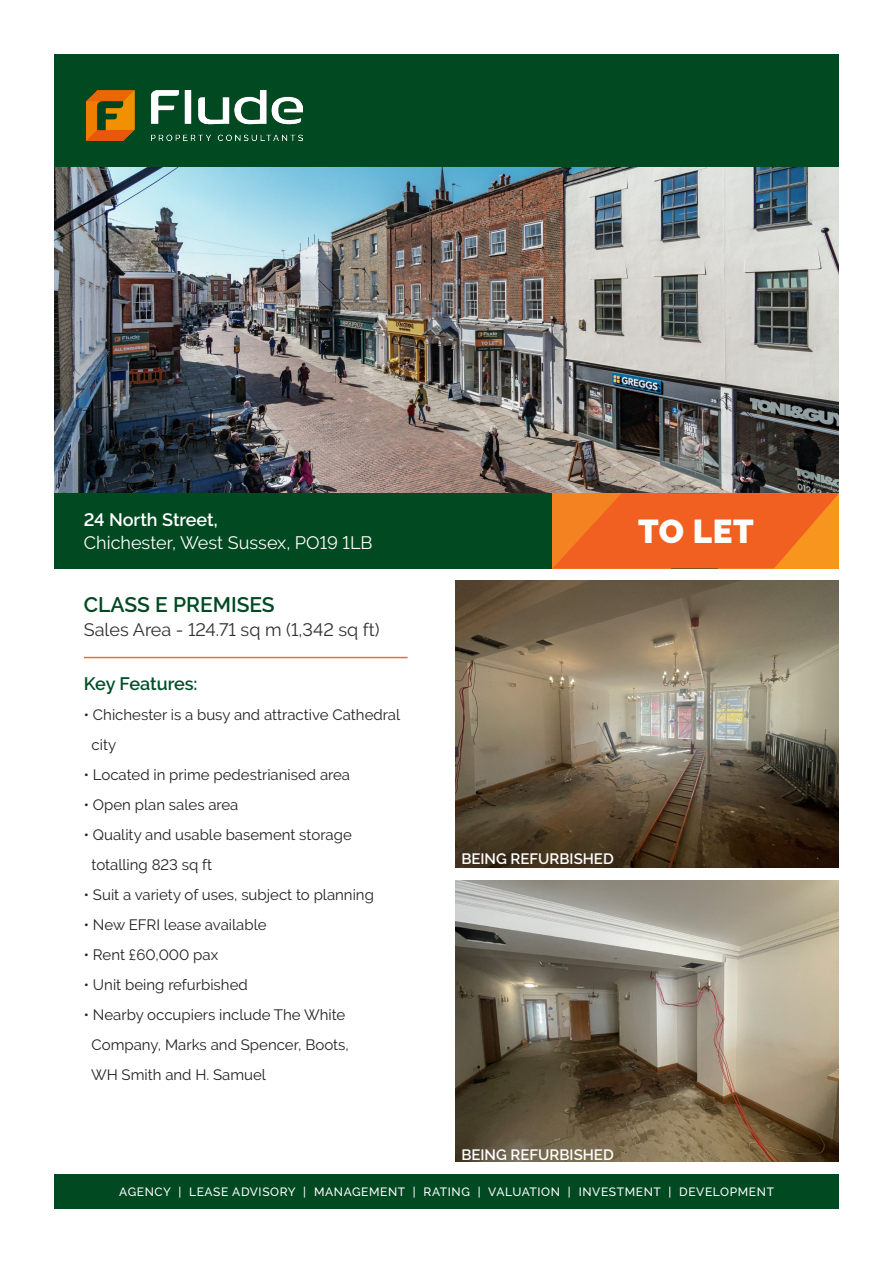
<style>
.page{position:relative;width:893px;height:1263px;background:#fff}
.page>*{position:absolute;margin:0;border:0;box-sizing:border-box;transform-origin:0 0}
.t1{font:900 33px "Raleway";color:#fff}
.Flude_-_Main_Header{font:600 21px "Raleway";color:#004921}
.Flude_-_Tagline_Text{font:18px "Raleway";color:#312f30}
.t2{font:18px "Raleway";color:#fff}
.t3{font:600 18px "Raleway";color:#fff}
.Flude_-_Tagline_Text-2{font:600 18px "Raleway";letter-spacing:-.005em;color:#004f28}
.Flude_-_Standard_Paragraph_Text{font:15px "Raleway";color:#231f20}
.t4{font:600 15px "Raleway";color:#fff}
.t5{font:500 12px "Raleway";letter-spacing:.05em;color:#fff}
</style>
<div class="page">
<img style="left:455px;top:880px;width:384px;height:282px">
<img style="left:455px;top:581px;width:384px;height:287px">
<img style="left:54px;top:166px;width:785px;height:327px">
<div style="left:54px;top:493px;width:785px;height:75px;background:#004921"></div>
<hr style="left:84px;top:657px;width:324px;height:1px;background:#f36e21">
<div style="left:54px;top:1175px;width:785px;height:34px;background:#004921"></div>
<div style="left:54px;top:54px;width:785px;height:112px;background:#004921"></div>
<img style="left:87px;top:90px;width:216px;height:51px">
<svg style="left:552px;top:493px;width:287px;height:75px;background:#f26a20"></svg>
<p class="t3" style="left:84px;top:510px;width:135px">24 North Street,</p>
<p class="t2" style="left:84px;top:532px;width:290px">Chichester, West Sussex, PO19 1LB</p>
<p class="Flude_-_Main_Header" style="left:84px;top:593px;width:192px">CLASS E PREMISES</p>
<p class="Flude_-_Tagline_Text" style="left:84px;top:619px;width:297px">Sales Area - 124.71 sq m (1,342 sq ft)</p>
<p class="Flude_-_Tagline_Text-2" style="left:84px;top:673px;width:115px">Key Features:</p>
<p class="Flude_-_Standard_Paragraph_Text" style="left:84px;top:706px;width:318px">• Chichester is a busy and attractive Cathedral</p>
<p class="Flude_-_Standard_Paragraph_Text" style="left:92px;top:736px;width:26px">city</p>
<p class="Flude_-_Standard_Paragraph_Text" style="left:84px;top:766px;width:268px">• Located in prime pedestrianised area</p>
<p class="Flude_-_Standard_Paragraph_Text" style="left:84px;top:796px;width:156px">• Open plan sales area</p>
<p class="Flude_-_Standard_Paragraph_Text" style="left:84px;top:826px;width:269px">• Quality and usable basement storage</p>
<p class="Flude_-_Standard_Paragraph_Text" style="left:92px;top:856px;width:122px">totalling 823 sq ft</p>
<p class="Flude_-_Standard_Paragraph_Text" style="left:84px;top:886px;width:292px">• Suit a variety of uses, subject to planning</p>
<p class="Flude_-_Standard_Paragraph_Text" style="left:84px;top:916px;width:184px">• New EFRI lease available</p>
<p class="Flude_-_Standard_Paragraph_Text" style="left:84px;top:946px;width:136px">• Rent £60,000 pax</p>
<p class="Flude_-_Standard_Paragraph_Text" style="left:84px;top:976px;width:165px">• Unit being refurbished</p>
<p class="Flude_-_Standard_Paragraph_Text" style="left:84px;top:1006px;width:263px">• Nearby occupiers include The White</p>
<p class="Flude_-_Standard_Paragraph_Text" style="left:92px;top:1036px;width:259px">Company, Marks and Spencer, Boots,</p>
<p class="Flude_-_Standard_Paragraph_Text" style="left:91px;top:1066px;width:177px">WH Smith and H. Samuel</p>
<p class="t1" style="left:638px;top:513px;width:117px">TO LET</p>
<p class="t4" style="left:461px;top:850px;width:154px">BEING REFURBISHED</p>
<p class="t4" style="left:461px;top:1146px;width:154px">BEING REFURBISHED</p>
<p class="t5" style="left:119px;top:1185px;width:656px">AGENCY | LEASE ADVISORY | MANAGEMENT | RATING | VALUATION | INVESTMENT | DEVELOPMENT</p>
</div>
